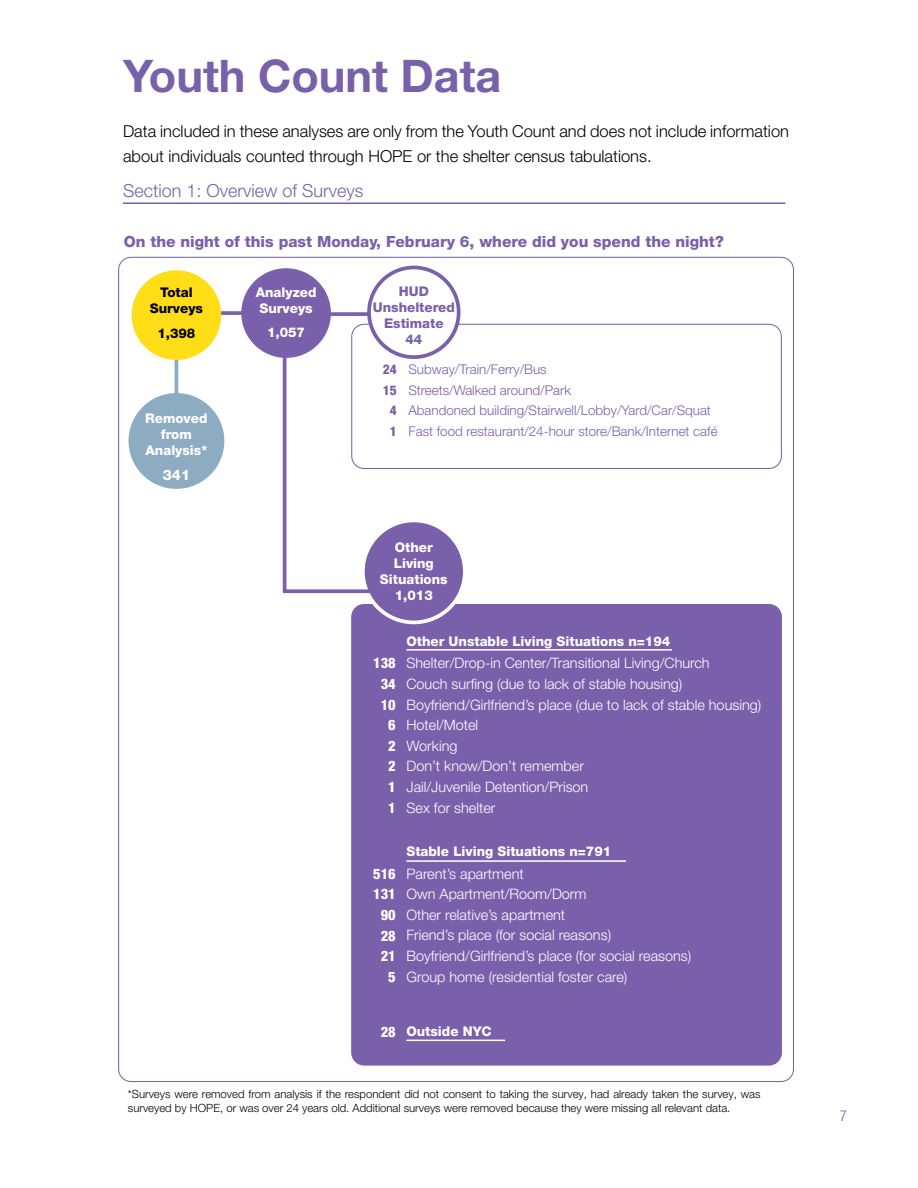
<style>
.page{position:relative;width:918px;height:1188px;background:#fff}
.page>*{position:absolute;margin:0;border:0;box-sizing:border-box;transform-origin:0 0}
.t1{font:700 45px "Helvetica Neue LT Pro";color:#7960aa}
.t2{font:300 18px "Helvetica Neue LT Pro";color:#7960aa}
.t3{font:300 16.5px/25.5px "Helvetica Neue LT Pro";color:#000}
.t4{font:800 15.45px "Helvetica Neue LT Pro";color:#7a60aa}
.t5{font:300 condensed 15px "Helvetica Neue LT Pro";color:#7960aa}
.t6{font:300 14.4px/20.5px "Helvetica Neue LT Pro";color:#fff}
.t7{font:800 condensed 14.4px/20.5px "Helvetica Neue LT Pro";color:#fff;text-align:right}
.t8{font:800 14.4px "Helvetica Neue LT Pro";color:#fff}
.t9{font:300 13.35px/20.5px "Helvetica Neue LT Pro";color:#7a60aa}
.t10{font:800 13.35px/16px "Helvetica Neue LT Pro";color:#fff;text-align:center}
.t11{font:800 13.35px/16px "Helvetica Neue LT Pro";color:#7a60aa;text-align:center}
.t12{font:800 13.35px/16px "Helvetica Neue LT Pro";color:#000;text-align:center}
.t13{font:800 condensed 13.35px/20.5px "Helvetica Neue LT Pro";color:#7a60aa;text-align:center}
.t14{font:300 11.4px/14.4px "Helvetica Neue LT Pro";color:#000}
</style>
<div class="page">
<div style="left:352px;top:605px;width:429px;height:460px;background:#7a60aa;border-radius:12px"></div>
<div style="left:351px;top:324px;width:431px;height:145px;border:1px solid #7a60aa;border-radius:12px"></div>
<svg style="left:221px;top:311px;width:20px;height:4px"></svg>
<svg style="left:331px;top:312px;width:36px;height:4px"></svg>
<hr style="left:175px;top:353px;width:3px;height:54px;background:#8dabc1">
<div style="left:132px;top:270px;width:89px;height:90px;background:#ffde17;border-radius:50%"></div>
<div style="left:128px;top:393px;width:96px;height:96px;background:#8dabc1;border-radius:50%"></div>
<div style="left:241px;top:268px;width:90px;height:90px;background:#7a60aa;border-radius:50%"></div>
<div style="left:363px;top:520px;width:102px;height:102px;background:#7a60aa;border-radius:50%"></div>
<div style="left:361px;top:519px;width:106px;height:105px;border:4px solid #fff;border-radius:50%"></div>
<hr style="left:283px;top:353px;width:3px;height:239px;background:#7a60aa">
<svg style="left:283px;top:589px;width:87px;height:4px"></svg>
<div style="left:369px;top:267px;width:90px;height:90px;background:#fff;border-radius:50%"></div>
<div style="left:367px;top:266px;width:94px;height:93px;border:4px solid #7a60aa;border-radius:50%"></div>
<hr style="left:406px;top:649px;width:266px;height:2px;background:#fff">
<hr style="left:406px;top:860px;width:220px;height:2px;background:#fff">
<hr style="left:406px;top:1040px;width:99px;height:1px;background:#fff">
<hr style="left:123px;top:202px;width:662px;height:2px;background:#7960aa">
<h1 class="t1" style="left:123px;top:48px;width:380px">Youth Count Data</h1>
<p class="t3" style="left:123px;top:118px;width:668px">Data included in these analyses are only from the Youth Count and does not include information about individuals counted through HOPE or the shelter census tabulations.</p>
<p class="t2" style="left:123px;top:180px;width:242px">Section 1: Overview of Surveys</p>
<p class="t4" style="left:124px;top:232px;width:602px">On the night of this past Monday, February 6, where did you spend the night?</p>
<p class="t12" style="left:150px;top:285px;width:55px">Total<br>Surveys</p>
<p class="t12" style="left:157px;top:325px;width:39px">1,398</p>
<p class="t10" style="left:145px;top:410px;width:64px">Removed from<br>Analysis*</p>
<p class="t8" style="left:163px;top:467px;width:29px">341</p>
<p class="t10" style="left:256px;top:284px;width:62px;text-align:left">Analyzed<br>Surveys</p>
<p class="t10" style="left:267px;top:324px;width:39px">1,057</p>
<p class="t11" style="left:373px;top:283px;width:83px">HUD<br>Unsheltered<br>Estimate<br>44</p>
<p class="t13" style="left:383px;top:359px;width:15px">24<br>15<br>4<br>1</p>
<p class="t9" style="left:409px;top:359px;width:311px">Subway/Train/Ferry/Bus<br>Streets/Walked around/Park<br>Abandoned building/Stairwell/Lobby/Yard/Car/Squat Fast food restaurant/24-hour store/Bank/Internet café</p>
<p class="t10" style="left:380px;top:539px;width:69px">Other<br>Living<br>Situations<br>1,013</p>
<p class="t7" style="left:373px;top:653px;width:24px">138<br>34<br>10<br>6<br>2<br>2<br>1<br>1</p>
<p class="t10" style="left:406px;top:633px;width:265px">Other Unstable Living Situations n=194</p>
<p class="t6" style="left:406px;top:653px;width:356px">Shelter/Drop-in Center/Transitional Living/Church<br>Couch surfing (due to lack of stable housing)<br>Boyfriend/Girlfriend’s place (due to lack of stable housing)<br>Hotel/Motel<br>Working<br>Don’t know/Don’t remember<br>Jail/Juvenile Detention/Prison<br>Sex for shelter</p>
<p class="t7" style="left:373px;top:863px;width:24px">516<br>131<br>90<br>28<br>21<br>5</p>
<p class="t10" style="left:406px;top:844px;width:206px">Stable Living Situations n=791</p>
<p class="t6" style="left:406px;top:863px;width:286px">Parent’s apartment<br>Own Apartment/Room/Dorm<br>Other relative’s apartment<br>Friend’s place (for social reasons)<br>Boyfriend/Girlfriend’s place (for social reasons)<br>Group home (residential foster care)</p>
<p class="t7" style="left:381px;top:1022px;width:17px">28</p>
<p class="t10" style="left:406px;top:1023px;width:87px">Outside NYC</p>
<p class="t14" style="left:128px;top:1086px;width:634px">*Surveys were removed from analysis if the respondent did not consent to taking the survey, had already taken the survey, was surveyed by HOPE, or was over 24 years old. Additional surveys were removed because they were missing all relevant data.</p>
<p class="t5" style="left:840px;top:1107px;width:9px">7</p>
</div>
